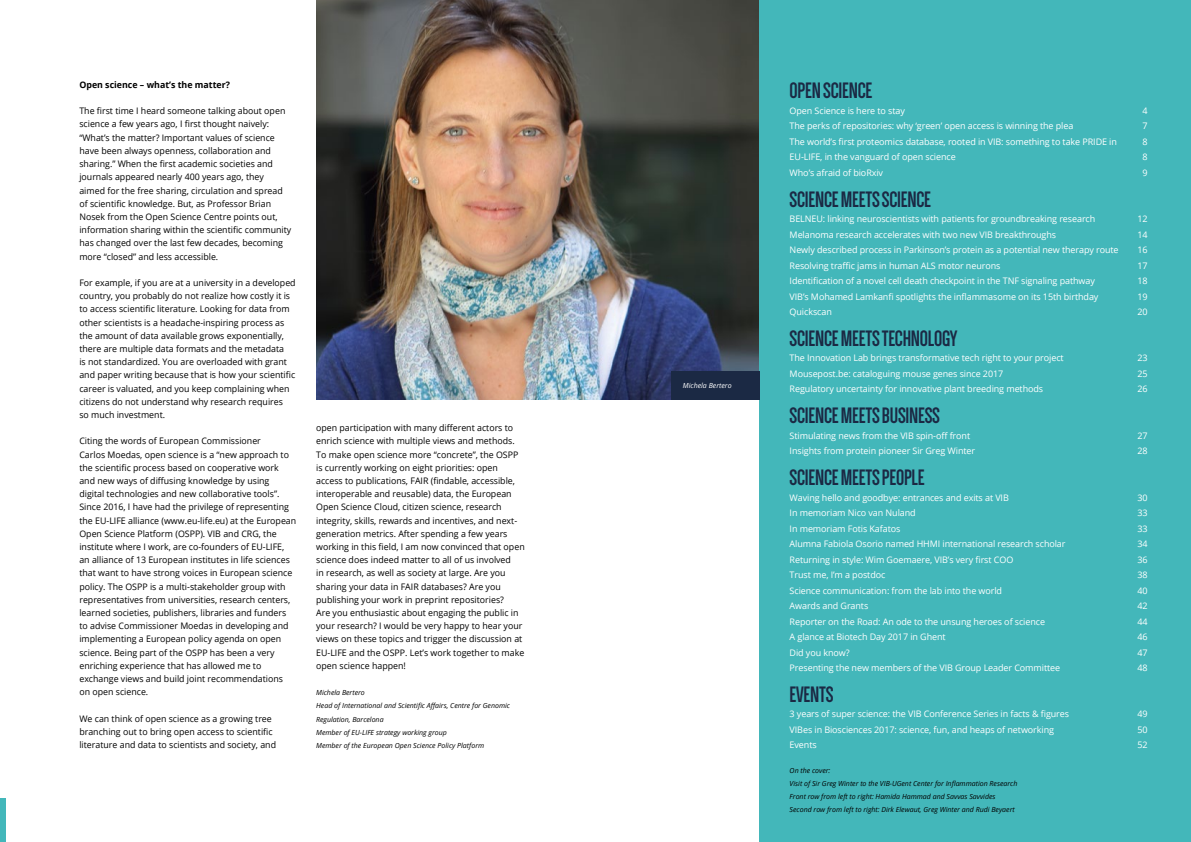
<style>
.page{position:relative;width:1191px;height:842px;background:#fff}
.page>*{position:absolute;margin:0;border:0;box-sizing:border-box;transform-origin:0 0}
.t1{font:700 23px "Dense";letter-spacing:-.01em;color:#1b2944}
.t2{font:9px/13.2px "Open Sans";color:#000}
.t3{font:9px "Open Sans";letter-spacing:-.01em;color:#fff}
.t4{font:700 9px "Open Sans";color:#000}
.t5{font:italic 7px/13.2px "Open Sans";color:#000}
.t6{font:italic 7px "Open Sans";color:#fff}
</style>
<div class="page">
<img style="left:316px;top:0;width:444px;height:400px">
<div style="left:760px;top:0;width:431px;height:842px;background:#43b7ba"></div>
<div style="left:671px;top:372px;width:89px;height:28px;background:#1b2944"></div>
<div style="left:0;top:798px;width:6px;height:44px;background:#43b7ba"></div>
<p class="t4" style="left:79px;top:78px;width:152px">Open science – what’s the matter?</p>
<p class="t2" style="left:79px;top:104px;width:213px">The first time I heard someone talking about open science a few years ago, I first thought naively: “What’s the matter? Important values of science have been always openness, collaboration and sharing.” When the first academic societies and journals appeared nearly 400 years ago, they aimed for the free sharing, circulation and spread of scientific knowledge. But, as Professor Brian Nosek from the Open Science Centre points out, information sharing within the scientific community has changed over the last few decades, becoming more “closed” and less accessible.</p>
<p class="t2" style="left:79px;top:276px;width:218px">For example, if you are at a university in a developed country, you probably do not realize how costly it is to access scientific literature. Looking for data from other scientists is a headache-inspiring process as the amount of data available grows exponentially, there are multiple data formats and the metadata<br>is not standardized. You are overloaded with grant and paper writing because that is how your scientific career is valuated, and you keep complaining when citizens do not understand why research requires<br>so much investment.</p>
<p class="t2" style="left:79px;top:434px;width:218px">Citing the words of European Commissioner<br>Carlos Moedas, open science is a “new approach to the scientific process based on cooperative work and new ways of diffusing knowledge by using digital technologies and new collaborative tools”.<br>Since 2016, I have had the privilege of representing the EU-LIFE alliance (www.eu-life.eu) at the European Open Science Platform (OSPP). VIB and CRG, the institute where I work, are co-founders of EU-LIFE, an alliance of 13 European institutes in life sciences that want to have strong voices in European science policy. The OSPP is a multi-stakeholder group with representatives from universities, research centers, learned societies, publishers, libraries and funders to advise Commissioner Moedas in developing and implementing a European policy agenda on open science. Being part of the OSPP has been a very enriching experience that has allowed me to exchange views and build joint recommendations<br>on open science.</p>
<p class="t2" style="left:79px;top:711px;width:198px">We can think of open science as a growing tree branching out to bring open access to scientific literature and data to scientists and society, and</p>
<p class="t2" style="left:316px;top:421px;width:210px">open participation with many different actors to enrich science with multiple views and methods.<br>To make open science more “concrete”, the OSPP is currently working on eight priorities: open access to publications, FAIR (findable, accessible, interoperable and reusable) data, the European Open Science Cloud, citizen science, research integrity, skills, rewards and incentives, and next&shy;generation metrics. After spending a few years working in this field, I am now convinced that open science does indeed matter to all of us involved<br>in research, as well as society at large. Are you sharing your data in FAIR databases? Are you publishing your work in preprint repositories?<br>Are you enthusiastic about engaging the public in your research? I would be very happy to hear your views on these topics and trigger the discussion at EU-LIFE and the OSPP. Let’s work together to make open science happen!</p>
<p class="t5" style="left:316px;top:686px;width:195px">Michela Bertero<br>Head of International and Scientific Affairs, Centre for Genomic Regulation, Barcelona<br>Member of EU-LIFE strategy working group<br>Member of the European Open Science Policy Platform</p>
<p class="t6" style="left:683px;top:381px;width:50px">Michela Bertero</p>
<h1 class="t1" style="left:789px;top:79px;width:84px">OPEN SCIENCE</h1>
<p class="t3" style="left:789px;top:104px;width:117px">Open Science is here to stay</p>
<p class="t3" style="left:1142px;top:104px;width:7px">4</p>
<p class="t3" style="left:789px;top:120px;width:285px">The perks of repositories: why ‘green’ open access is winning the plea</p>
<p class="t3" style="left:1142px;top:120px;width:7px">7</p>
<p class="t3" style="left:789px;top:135px;width:329px">The world’s first proteomics database, rooted in VIB: something to take PRIDE in</p>
<p class="t3" style="left:1142px;top:135px;width:7px">8</p>
<p class="t3" style="left:789px;top:151px;width:168px">EU-LIFE, in the vanguard of open science</p>
<p class="t3" style="left:1142px;top:151px;width:7px">8</p>
<p class="t3" style="left:789px;top:166px;width:95px">Who’s afraid of bioRxiv</p>
<p class="t3" style="left:1142px;top:166px;width:7px">9</p>
<h1 class="t1" style="left:789px;top:188px;width:143px">SCIENCE MEETS SCIENCE</h1>
<p class="t3" style="left:789px;top:213px;width:307px">BELNEU: linking neuroscientists with patients for groundbreaking research</p>
<p class="t3" style="left:1137px;top:213px;width:12px">12</p>
<p class="t3" style="left:789px;top:228px;width:268px">Melanoma research accelerates with two new VIB breakthroughs</p>
<p class="t3" style="left:1137px;top:228px;width:12px">14</p>
<p class="t3" style="left:789px;top:244px;width:330px">Newly described process in Parkinson’s protein as a potential new therapy route</p>
<p class="t3" style="left:1137px;top:244px;width:12px">16</p>
<p class="t3" style="left:789px;top:259px;width:212px">Resolving traffic jams in human ALS motor neurons</p>
<p class="t3" style="left:1137px;top:259px;width:12px">17</p>
<p class="t3" style="left:789px;top:275px;width:307px">Identification of a novel cell death checkpoint in the TNF signaling pathway</p>
<p class="t3" style="left:1137px;top:275px;width:12px">18</p>
<p class="t3" style="left:789px;top:290px;width:310px">VIB’s Mohamed Lamkanfi spotlights the inflammasome on its 15th birthday</p>
<p class="t3" style="left:1137px;top:290px;width:12px">19</p>
<p class="t3" style="left:789px;top:306px;width:44px">Quickscan</p>
<p class="t3" style="left:1137px;top:306px;width:12px">20</p>
<h1 class="t1" style="left:789px;top:327px;width:169px">SCIENCE MEETS TECHNOLOGY</h1>
<p class="t3" style="left:789px;top:352px;width:276px">The Innovation Lab brings transformative tech right to your project</p>
<p class="t3" style="left:1137px;top:352px;width:12px">23</p>
<p class="t3" style="left:789px;top:367px;width:215px">Mousepost.be: cataloguing mouse genes since 2017</p>
<p class="t3" style="left:1137px;top:367px;width:12px">25</p>
<p class="t3" style="left:789px;top:383px;width:255px">Regulatory uncertainty for innovative plant breeding methods</p>
<p class="t3" style="left:1137px;top:383px;width:12px">26</p>
<h1 class="t1" style="left:789px;top:404px;width:152px">SCIENCE MEETS BUSINESS</h1>
<p class="t3" style="left:789px;top:429px;width:182px">Stimulating news from the VIB spin-off front</p>
<p class="t3" style="left:1137px;top:429px;width:12px">27</p>
<p class="t3" style="left:789px;top:445px;width:187px">Insights from protein pioneer Sir Greg Winter</p>
<p class="t3" style="left:1137px;top:445px;width:12px">28</p>
<h1 class="t1" style="left:789px;top:466px;width:136px">SCIENCE MEETS PEOPLE</h1>
<p class="t3" style="left:789px;top:491px;width:221px">Waving hello and goodbye: entrances and exits at VIB</p>
<p class="t3" style="left:1137px;top:491px;width:12px">30</p>
<p class="t3" style="left:789px;top:507px;width:128px">In memoriam Nico van Nuland</p>
<p class="t3" style="left:1137px;top:507px;width:12px">33</p>
<p class="t3" style="left:789px;top:522px;width:112px">In memoriam Fotis Kafatos</p>
<p class="t3" style="left:1137px;top:522px;width:12px">33</p>
<p class="t3" style="left:789px;top:538px;width:277px">Alumna Fabiola Osorio named HHMI international research scholar</p>
<p class="t3" style="left:1137px;top:538px;width:12px">34</p>
<p class="t3" style="left:789px;top:553px;width:225px">Returning in style: Wim Goemaere, VIB’s very first COO</p>
<p class="t3" style="left:1137px;top:553px;width:12px">36</p>
<p class="t3" style="left:789px;top:569px;width:97px">Trust me, I’m a postdoc</p>
<p class="t3" style="left:1137px;top:569px;width:12px">38</p>
<p class="t3" style="left:789px;top:584px;width:214px">Science communication: from the lab into the world</p>
<p class="t3" style="left:1137px;top:584px;width:12px">40</p>
<p class="t3" style="left:789px;top:600px;width:80px">Awards and Grants</p>
<p class="t3" style="left:1137px;top:600px;width:12px">42</p>
<p class="t3" style="left:789px;top:615px;width:257px">Reporter on the Road: An ode to the unsung heroes of science</p>
<p class="t3" style="left:1137px;top:615px;width:12px">44</p>
<p class="t3" style="left:789px;top:631px;width:157px">A glance at Biotech Day 2017 in Ghent</p>
<p class="t3" style="left:1137px;top:631px;width:12px">46</p>
<p class="t3" style="left:789px;top:646px;width:62px">Did you know?</p>
<p class="t3" style="left:1137px;top:646px;width:12px">47</p>
<p class="t3" style="left:789px;top:662px;width:272px">Presenting the new members of the VIB Group Leader Committee</p>
<p class="t3" style="left:1137px;top:662px;width:12px">48</p>
<h1 class="t1" style="left:789px;top:683px;width:45px">EVENTS</h1>
<p class="t3" style="left:789px;top:708px;width:281px">3 years of super science: the VIB Conference Series in facts &amp; figures</p>
<p class="t3" style="left:1137px;top:708px;width:12px">49</p>
<p class="t3" style="left:789px;top:723px;width:266px">VIBes in Biosciences 2017: science, fun, and heaps of networking</p>
<p class="t3" style="left:1137px;top:723px;width:12px">50</p>
<p class="t3" style="left:789px;top:739px;width:29px">Events</p>
<p class="t3" style="left:1137px;top:739px;width:12px">52</p>
<p class="t5" style="left:789px;top:763px;width:229px">On the cover:<br>Visit of Sir Greg Winter to the VIB-UGent Center for Inflammation Research Front row from left to right: Hamida Hammad and Savvas Savvides Second row from left to right: Dirk Elewaut, Greg Winter and Rudi Beyaert</p>
</div>
